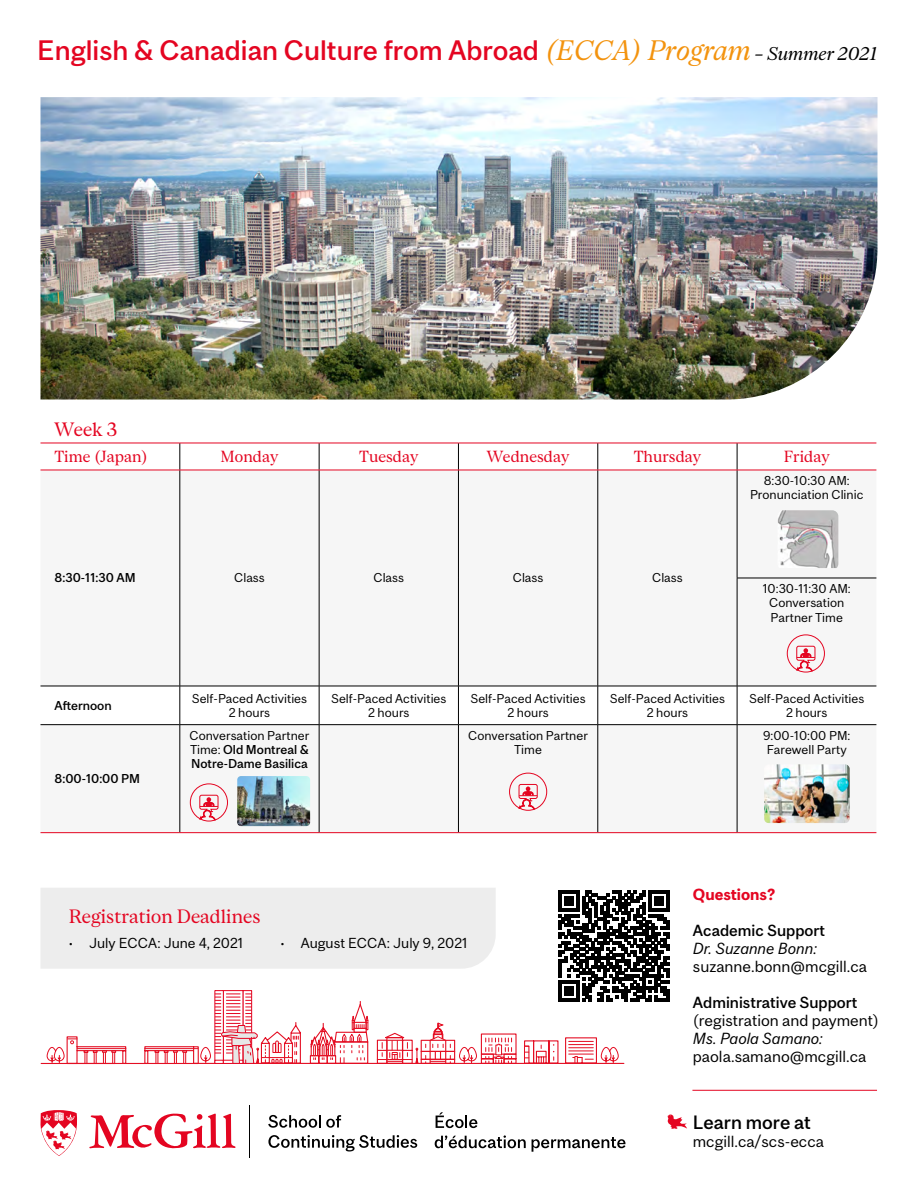
<style>
.page{position:relative;width:918px;height:1188px;background:#fff}
.page>*{position:absolute;margin:0;border:0;box-sizing:border-box;transform-origin:0 0}
.t1{font:500 26.25px "Mc Gill Sans";color:#e40521}
.t2{font:18px "Mc Gill Serif";color:#e40521}
.t3{font:500 18px "Mc Gill Sans";color:#000}
.t4{font:15px "Mc Gill Sans";color:#000}
.t5{font:15px "Mc Gill Serif";color:#e40521}
.t6{font:500 15px "Mc Gill Sans";color:#000}
.t7{font:italic 15px "Mc Gill Sans";color:#000}
.t8{font:700 15px "Mc Gill Sans";color:#e40521}
.t9{font:13.5px "Mc Gill Sans";color:#000}
.t10{font:12px/14.4px "Mc Gill Sans";color:#000;text-align:center}
.t11{font:500 12px/14.4px "Mc Gill Sans";color:#000;text-align:justify}
.s1{font-family:"Mc Gill Serif";font-weight:400;font-style:italic;color:#f3930e}
.s2{font-family:"Mc Gill Serif";font-weight:400;font-style:italic;font-size:17.25px;color:#000}
.s3{font-weight:400}
</style>
<div class="page">
<hr style="left:692px;top:1090px;width:185px;height:1px;background:#e40521">
<div style="left:40px;top:471px;width:836px;height:361px;background:#f6f6f6"></div>
<svg style="left:40px;top:687px;width:836px;height:37px"></svg>
<hr style="left:180px;top:470px;width:1px;height:108px;background:#000">
<hr style="left:319px;top:470px;width:1px;height:108px;background:#000">
<hr style="left:458px;top:470px;width:1px;height:108px;background:#000">
<hr style="left:180px;top:578px;width:1px;height:108px;background:#000">
<hr style="left:319px;top:578px;width:1px;height:108px;background:#000">
<hr style="left:458px;top:578px;width:1px;height:108px;background:#000">
<hr style="left:180px;top:686px;width:1px;height:38px;background:#000">
<hr style="left:319px;top:686px;width:1px;height:38px;background:#000">
<hr style="left:458px;top:686px;width:1px;height:38px;background:#000">
<hr style="left:180px;top:725px;width:1px;height:107px;background:#000">
<hr style="left:319px;top:725px;width:1px;height:107px;background:#000">
<hr style="left:458px;top:725px;width:1px;height:107px;background:#000">
<svg style="left:40px;top:444px;width:836px;height:26px"></svg>
<hr style="left:598px;top:470px;width:1px;height:108px;background:#000">
<hr style="left:737px;top:470px;width:1px;height:108px;background:#000">
<hr style="left:598px;top:578px;width:1px;height:108px;background:#000">
<hr style="left:737px;top:578px;width:1px;height:108px;background:#000">
<hr style="left:598px;top:686px;width:1px;height:38px;background:#000">
<hr style="left:737px;top:686px;width:1px;height:38px;background:#000">
<hr style="left:598px;top:725px;width:1px;height:107px;background:#000">
<hr style="left:737px;top:725px;width:1px;height:107px;background:#000">
<hr style="left:737px;top:578px;width:139px;height:1px;background:#000">
<hr style="left:40px;top:832px;width:140px;height:1px;background:#e40521">
<hr style="left:180px;top:832px;width:139px;height:1px;background:#e40521">
<hr style="left:319px;top:832px;width:139px;height:1px;background:#e40521">
<hr style="left:458px;top:832px;width:140px;height:1px;background:#e40521">
<hr style="left:598px;top:832px;width:139px;height:1px;background:#e40521">
<hr style="left:737px;top:832px;width:139px;height:1px;background:#e40521">
<hr style="left:40px;top:443px;width:140px;height:1px;background:#e40521">
<hr style="left:180px;top:443px;width:139px;height:1px;background:#e40521">
<hr style="left:319px;top:443px;width:139px;height:1px;background:#e40521">
<hr style="left:458px;top:443px;width:140px;height:1px;background:#e40521">
<hr style="left:598px;top:443px;width:139px;height:1px;background:#e40521">
<hr style="left:737px;top:443px;width:139px;height:1px;background:#e40521">
<hr style="left:180px;top:470px;width:139px;height:1px;background:#fff">
<hr style="left:319px;top:470px;width:139px;height:1px;background:#fff">
<hr style="left:458px;top:470px;width:140px;height:1px;background:#fff">
<hr style="left:598px;top:470px;width:139px;height:1px;background:#fff">
<hr style="left:737px;top:470px;width:139px;height:1px;background:#fff">
<hr style="left:40px;top:686px;width:140px;height:1px;background:#000">
<hr style="left:180px;top:686px;width:139px;height:1px;background:#000">
<hr style="left:319px;top:686px;width:139px;height:1px;background:#000">
<hr style="left:458px;top:686px;width:140px;height:1px;background:#000">
<hr style="left:598px;top:686px;width:139px;height:1px;background:#000">
<hr style="left:737px;top:686px;width:139px;height:1px;background:#000">
<hr style="left:40px;top:724px;width:140px;height:1px;background:#000">
<hr style="left:180px;top:724px;width:139px;height:1px;background:#000">
<hr style="left:319px;top:724px;width:139px;height:1px;background:#000">
<hr style="left:458px;top:724px;width:140px;height:1px;background:#000">
<hr style="left:598px;top:724px;width:139px;height:1px;background:#000">
<hr style="left:737px;top:724px;width:139px;height:1px;background:#000">
<img style="left:778px;top:510px;width:60px;height:58px">
<svg style="left:787px;top:634px;width:38px;height:39px"></svg>
<svg style="left:509px;top:772px;width:38px;height:39px"></svg>
<svg style="left:190px;top:783px;width:38px;height:39px"></svg>
<img style="left:237px;top:776px;width:73px;height:50px">
<img style="left:764px;top:764px;width:86px;height:59px">
<svg style="left:667px;top:1115px;width:20px;height:14px"></svg>
<img style="left:40px;top:97px;width:838px;height:303px">
<svg style="left:40px;top:888px;width:629px;height:177px"></svg>
<hr style="left:249px;top:1105px;width:1px;height:53px;background:#000">
<svg style="left:89px;top:1113px;width:147px;height:36px"></svg>
<svg style="left:41px;top:1110px;width:36px;height:46px"></svg>
<svg style="left:268px;top:1115px;width:73px;height:13px"></svg>
<svg style="left:268px;top:1135px;width:149px;height:16px"></svg>
<svg style="left:436px;top:1112px;width:41px;height:16px"></svg>
<svg style="left:435px;top:1135px;width:91px;height:13px"></svg>
<svg style="left:532px;top:1137px;width:94px;height:15px"></svg>
<h1 class="t1" style="left:37px;top:34px;width:842px">English &amp; Canadian Culture from Abroad <span class="s1">(ECCA) Program</span> <span class="s2">– Summer 2021</span></h1>
<h2 class="t2" style="left:55px;top:418px;width:64px">Week 3</h2>
<p class="t5" style="left:55px;top:447px;width:95px">Time (Japan)</p>
<p class="t5" style="left:221px;top:447px;width:59px">Monday</p>
<p class="t5" style="left:359px;top:447px;width:61px">Tuesday</p>
<p class="t5" style="left:487px;top:447px;width:84px">Wednesday</p>
<p class="t5" style="left:634px;top:447px;width:69px">Thursday</p>
<p class="t5" style="left:784px;top:447px;width:47px">Friday</p>
<p class="t11" style="left:55px;top:571px;width:83px">8:30-11:30 AM</p>
<p class="t10" style="left:234px;top:571px;width:32px">Class</p>
<p class="t10" style="left:374px;top:571px;width:32px">Class</p>
<p class="t10" style="left:513px;top:571px;width:32px">Class</p>
<p class="t10" style="left:652px;top:571px;width:32px">Class</p>
<p class="t10" style="left:750px;top:473px;width:115px">8:30-10:30 AM:<br>Pronunciation Clinic</p>
<p class="t10" style="left:763px;top:581px;width:90px">10:30-11:30 AM:<br>Conversation<br>Partner Time</p>
<p class="t11" style="left:55px;top:698px;width:59px">Afternoon</p>
<p class="t10" style="left:192px;top:691px;width:117px">Self-Paced Activities<br>2 hours</p>
<p class="t10" style="left:331px;top:691px;width:117px">Self-Paced Activities<br>2 hours</p>
<p class="t10" style="left:471px;top:691px;width:117px">Self-Paced Activities<br>2 hours</p>
<p class="t10" style="left:610px;top:691px;width:117px">Self-Paced Activities<br>2 hours</p>
<p class="t10" style="left:749px;top:691px;width:117px">Self-Paced Activities<br>2 hours</p>
<p class="t11" style="left:55px;top:771px;width:87px">8:00-10:00 PM</p>
<p class="t11" style="left:190px;top:728px;width:121px"><span class="s3">Conversation Partner Time:</span> Old Montreal &amp; Notre-Dame Basilica</p>
<p class="t10" style="left:468px;top:728px;width:121px">Conversation Partner<br>Time</p>
<p class="t10" style="left:763px;top:728px;width:89px">9:00-10:00 PM:<br>Farewell Party</p>
<h2 class="t2" style="left:69px;top:905px;width:193px">Registration Deadlines</h2>
<p class="t9" style="left:69px;top:934px;width:176px">• July ECCA: June 4, 2021</p>
<p class="t9" style="left:281px;top:934px;width:189px">• August ECCA: July 9, 2021</p>
<p class="t8" style="left:693px;top:885px;width:84px">Questions?</p>
<p class="t6" style="left:693px;top:921px;width:134px">Academic Support</p>
<p class="t7" style="left:693px;top:939px;width:125px">Dr. Suzanne Bonn:</p>
<p class="t4" style="left:693px;top:957px;width:176px">suzanne.bonn@mcgill.ca</p>
<p class="t6" style="left:693px;top:993px;width:166px">Administrative Support</p>
<p class="t4" style="left:693px;top:1011px;width:188px">(registration and payment)</p>
<p class="t7" style="left:693px;top:1029px;width:131px">Ms. Paola Samano:</p>
<p class="t4" style="left:693px;top:1047px;width:175px">paola.samano@mcgill.ca</p>
<h2 class="t3" style="left:693px;top:1111px;width:120px">Learn more at</h2>
<p class="t4" style="left:693px;top:1132px;width:133px">mcgill.ca/scs-ecca</p>
</div>
